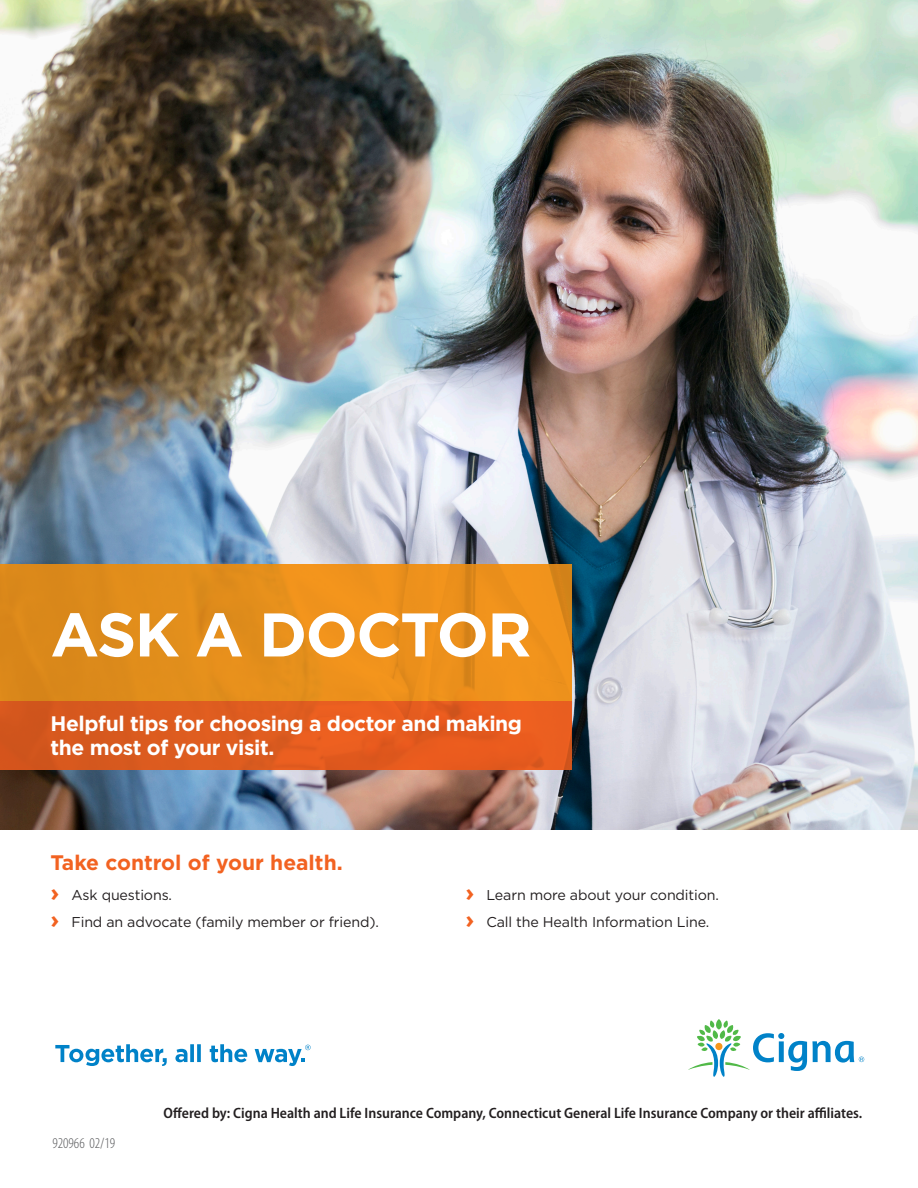
<style>
.page{position:relative;width:918px;height:1188px;background:#fff}
.page>*{position:absolute;margin:0;border:0;box-sizing:border-box;transform-origin:0 0}
.Headline_2_bars_phot{font:700 61.5px "Gotham";letter-spacing:-.025em;color:#fff}
.Subheadline_bold_14{font:700 21px/24px "Gotham";letter-spacing:-.02em;color:#fff}
.t1{font:700 21px "Gotham";color:#f26221}
.Offered_by_legal{font:600 semi-condensed 15px "Myriad Pro";color:#231f20}
.Legal_copy_Cat{font:300 condensed 15px "Myriad Pro";color:#57585a}
.Bullet_copy_book_9_5{font:14.25px "Gotham";letter-spacing:-.01em;color:#231f20}
.s1{font-weight:700;font-size:24px;color:#f26221}
</style>
<div class="page">
<img style="left:0;top:0;width:918px;height:829px">
<svg style="left:55px;top:1044px;width:112px;height:22px"></svg>
<svg style="left:175px;top:1044px;width:26px;height:18px"></svg>
<svg style="left:210px;top:1044px;width:37px;height:18px"></svg>
<svg style="left:255px;top:1045px;width:56px;height:21px"></svg>
<svg style="left:688px;top:1019px;width:176px;height:58px"></svg>
<div style="left:0;top:564px;width:572px;height:137px;background:linear-gradient(to right,#da891b,#f2931c)"></div>
<div style="left:0;top:701px;width:572px;height:69px;background:linear-gradient(to right,#d4581e,#ed5d1f)"></div>
<p class="Headline_2_bars_phot" style="left:51px;top:594px;width:483px">ASK A DOCTOR</p>
<p class="Subheadline_bold_14" style="left:51px;top:711px;width:473px">Helpful tips for choosing a doctor and making the most of your visit.</p>
<p class="t1" style="left:51px;top:849px;width:294px">Take control of your health.</p>
<p class="Bullet_copy_book_9_5" style="left:51px;top:886px;width:123px"><span class="s1">›</span> Ask questions.</p>
<p class="Bullet_copy_book_9_5" style="left:51px;top:913px;width:330px"><span class="s1">›</span> Find an advocate (family member or friend).</p>
<p class="Bullet_copy_book_9_5" style="left:465px;top:886px;width:255px"><span class="s1">›</span> Learn more about your condition.</p>
<p class="Bullet_copy_book_9_5" style="left:465px;top:913px;width:245px"><span class="s1">›</span> Call the Health Information Line.</p>
<p class="Legal_copy_Cat" style="left:52px;top:1135px;width:64px">920966 02/19</p>
<p class="Offered_by_legal" style="left:164px;top:1105px;width:700px">Offered by: Cigna Health and Life Insurance Company, Connecticut General Life Insurance Company or their affiliates.</p>
</div>
